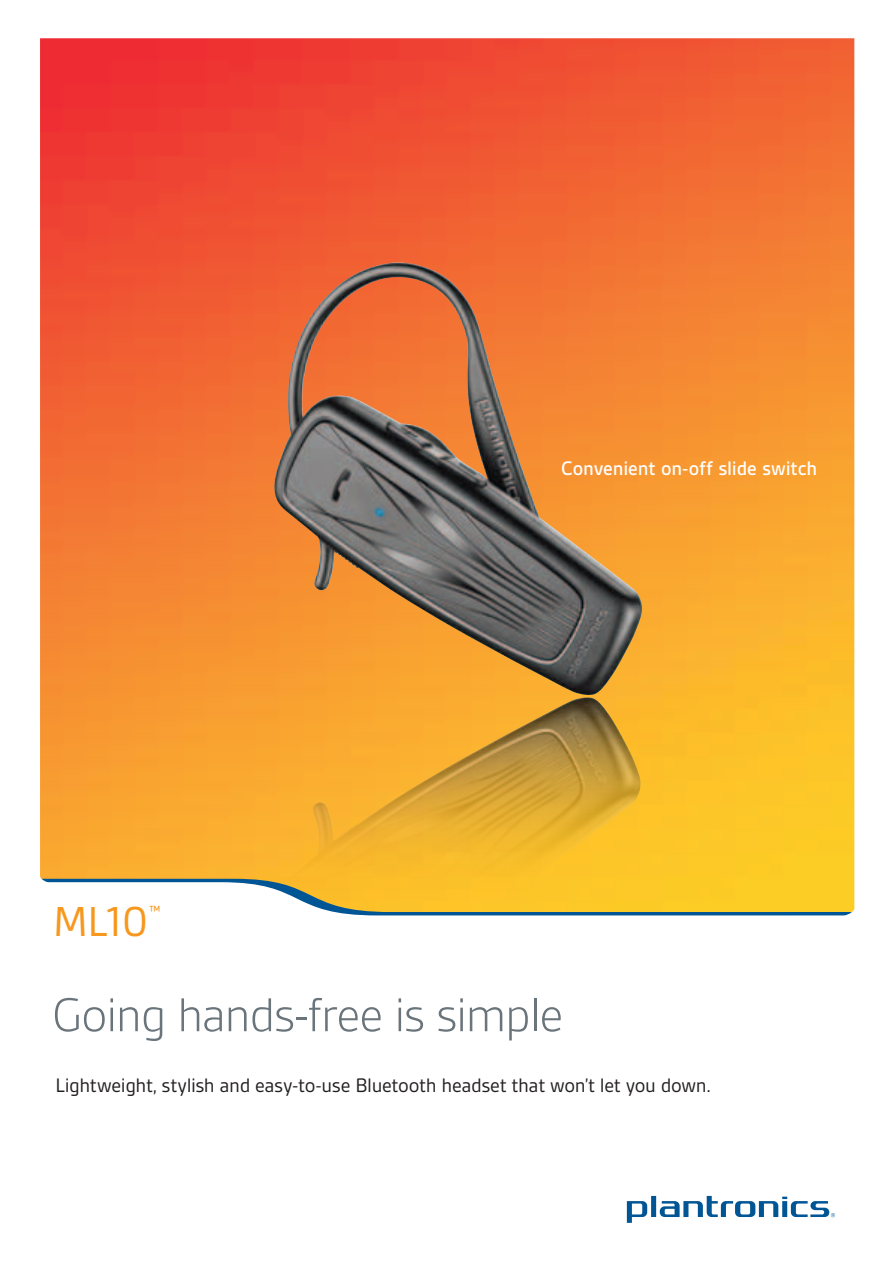
<style>
.page{position:relative;width:893px;height:1263px;background:#fff}
.page>*{position:absolute;margin:0;border:0;box-sizing:border-box;transform-origin:0 0}
.t1{font:300 51px "Gesta";letter-spacing:-.04em;color:#6a747b}
.t2{font:45px "Gesta";color:#f7971d}
.t3{font:21px "Gesta";letter-spacing:-.02em;color:#231f20}
.t4{font:500 21px "Gesta";letter-spacing:-.005em;color:#fff}
.t5{font:15.75px "Gesta";color:#f7971d}
</style>
<div class="page">
<img style="left:40px;top:38px;width:814px;height:874px">
<svg style="left:627px;top:1196px;width:208px;height:26px"></svg>
<svg style="left:42px;top:879px;width:810px;height:36px"></svg>
<img style="left:272px;top:262px;width:370px;height:653px">
<h2 class="t2" style="left:53px;top:898px;width:97px">ML10</h2>
<p class="t5" style="left:149px;top:903px;width:13px">™</p>
<p class="t4" style="left:561px;top:457px;width:258px">Convenient on-off slide switch</p>
<h1 class="t1" style="left:52px;top:989px;width:513px">Going hands-free is simple</h1>
<p class="t3" style="left:55px;top:1074px;width:657px">Lightweight, stylish and easy-to-use Bluetooth headset that won’t let you down.</p>
</div>
